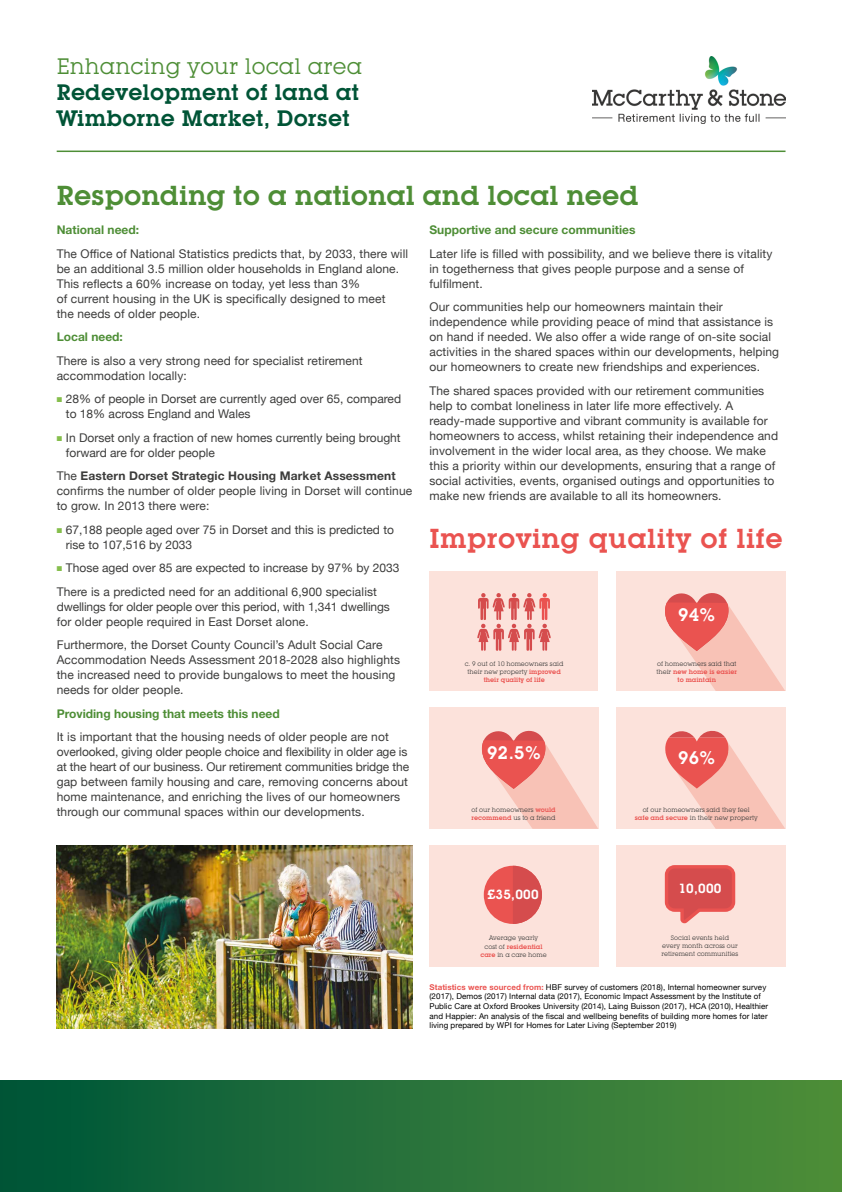
<style>
.page{position:relative;width:842px;height:1192px;background:#fff}
.page>*{position:absolute;margin:0;border:0;box-sizing:border-box;transform-origin:0 0}
.t1{font:600 27px "Lubalin Graph IT Cby BT";color:#4e8e36}
.t2{font:600 27px "Lubalin Graph IT Cby BT";letter-spacing:.02em;color:#ea5350}
.t3{font:600 22px/26.4px "Lubalin Graph IT Cby BT";letter-spacing:.01em;color:#005436}
.t4{font:22px "Lubalin Graph IT Cby BT";letter-spacing:.01em;color:#4e8e36}
.t5{font:600 17.9px "Lubalin Graph IT Cby BT";color:#fff}
.t6{font:600 13.1px "Lubalin Graph IT Cby BT";letter-spacing:.02em;color:#fff}
.t7{font:12px/15px "Helvetica Neue";letter-spacing:.01em;color:#3c3c3b}
.t8{font:12px/15px "Helvetica Neue";letter-spacing:-.01em;color:#3c3c3b}
.t9{font:700 12px "Helvetica Neue";color:#4e8e36}
.t10{font:8px/9.6px "Helvetica Neue";letter-spacing:.01em;color:#000}
.t11{font:6.35px/8.2px "Lubalin Graph IT Cby BT";color:#3c3c3b;text-align:center}
.s1{color:#85be4c}
.s2{font-weight:700}
.s3{font-weight:600;color:#ea5350}
.s4{font-weight:700;color:#ea5350}
</style>
<div class="page">
<img style="left:593px;top:57px;width:192px;height:67px">
<hr style="left:57px;top:151px;width:728px;height:1px;background:#4e8e36">
<div style="left:430px;top:845px;width:169px;height:122px;background:#fce2db"></div>
<div style="left:484px;top:866px;width:58px;height:58px;background:#ea5350;border-radius:50%"></div>
<svg style="left:513px;top:866px;width:29px;height:58px"></svg>
<div style="left:430px;top:571px;width:168px;height:120px;background:#fce2db"></div>
<svg style="left:477px;top:593px;width:74px;height:58px"></svg>
<div style="left:616px;top:845px;width:169px;height:122px;background:#fce2db"></div>
<svg style="left:664px;top:865px;width:72px;height:59px"></svg>
<div style="left:616px;top:571px;width:169px;height:120px;background:#fce2db"></div>
<svg style="left:665px;top:593px;width:120px;height:98px"></svg>
<div style="left:429px;top:708px;width:169px;height:121px;background:#fce2db"></div>
<svg style="left:482px;top:730px;width:116px;height:99px"></svg>
<div style="left:616px;top:708px;width:169px;height:121px;background:#fce2db"></div>
<svg style="left:665px;top:730px;width:120px;height:99px"></svg>
<div style="left:0;top:1080px;width:842px;height:112px;background:linear-gradient(to right,#005639,#508f3a)"></div>
<img style="left:57px;top:845px;width:355px;height:183px">
<h2 class="t4" style="left:57px;top:52px;width:307px">Enhancing your local area</h2>
<h2 class="t3" style="left:57px;top:79px;width:304px">Redevelopment of land at<br>Wimborne Market, Dorset</h2>
<h1 class="t1" style="left:57px;top:179px;width:583px">Responding to a national and local need</h1>
<p class="t9" style="left:57px;top:222px;width:84px">National need:</p>
<p class="t7" style="left:57px;top:246px;width:353px">The Office of National Statistics predicts that, by 2033, there will be an additional 3.5 million older households in England alone.<br>This reflects a 60% increase on today, yet less than 3%<br>of current housing in the UK is specifically designed to meet<br>the needs of older people.</p>
<p class="t9" style="left:57px;top:329px;width:68px">Local need:</p>
<p class="t7" style="left:57px;top:354px;width:308px">There is also a very strong need for specialist retirement accommodation locally:</p>
<p class="t7" style="left:66px;top:392px;width:337px;text-indent:-9px"><span class="s1">■</span> 28% of people in Dorset are currently aged over 65, compared to 18% across England and Wales</p>
<p class="t7" style="left:66px;top:430px;width:336px;text-indent:-9px"><span class="s1">■</span> In Dorset only a fraction of new homes currently being brought forward are for older people</p>
<p class="t7" style="left:57px;top:469px;width:357px">The <span class="s2">Eastern Dorset Strategic Housing Market Assessment </span>confirms the number of older people living in Dorset will continue to grow. In 2013 there were:</p>
<p class="t7" style="left:66px;top:523px;width:330px;text-indent:-9px"><span class="s1">■</span> 67,188 people aged over 75 in Dorset and this is predicted to rise to 107,516 by 2033</p>
<p class="t7" style="left:57px;top:557px;width:344px;line-height:23.5px"><span class="s1">■</span> Those aged over 85 are expected to increase by 97% by 2033<br>There is a predicted need for an additional 6,900 specialist</p>
<p class="t8" style="left:57px;top:600px;width:335px">dwellings for older people over this period, with 1,341 dwellings for older people required in East Dorset alone.</p>
<p class="t7" style="left:57px;top:638px;width:345px">Furthermore, the Dorset County Council’s Adult Social Care Accommodation Needs Assessment 2018-2028 also highlights the increased need to provide bungalows to meet the housing needs for older people.</p>
<p class="t9" style="left:57px;top:706px;width:225px">Providing housing that meets this need</p>
<p class="t7" style="left:57px;top:730px;width:354px">It is important that the housing needs of older people are not overlooked, giving older people choice and flexibility in older age is at the heart of our business. Our retirement communities bridge the gap between family housing and care, removing concerns about home maintenance, and enriching the lives of our homeowners through our communal spaces within our developments.</p>
<p class="t9" style="left:429px;top:222px;width:207px">Supportive and secure communities</p>
<p class="t7" style="left:429px;top:247px;width:344px">Later life is filled with possibility, and we believe there is vitality in togetherness that gives people purpose and a sense of fulfilment.</p>
<p class="t7" style="left:429px;top:300px;width:351px">Our communities help our homeowners maintain their independence while providing peace of mind that assistance is on hand if needed. We also offer a wide range of on-site social activities in the shared spaces within our developments, helping our homeowners to create new friendships and experiences.</p>
<p class="t7" style="left:429px;top:384px;width:350px">The shared spaces provided with our retirement communities help to combat loneliness in later life more effectively. A ready-made supportive and vibrant community is available for homeowners to access, whilst retaining their independence and involvement in the wider local area, as they choose. We make this a priority within our developments, ensuring that a range of social activities, events, organised outings and opportunities to make new friends are available to all its homeowners.</p>
<h1 class="t2" style="left:429px;top:522px;width:355px">Improving quality of life</h1>
<h3 class="t5" style="left:678px;top:604px;width:39px">94%</h3>
<p class="t11" style="left:465px;top:659px;width:100px">c. 9 out of 10 homeowners said their new property <span class="s3">improved their quality of life</span></p>
<p class="t11" style="left:656px;top:659px;width:82px">of homeowners said that their <span class="s3">new home is easier to maintain</span></p>
<h3 class="t5" style="left:487px;top:741px;width:55px">92.5%</h3>
<h3 class="t5" style="left:678px;top:747px;width:39px">96%</h3>
<p class="t11" style="left:471px;top:806px;width:86px;text-align:left">of our homeowners <span class="s3">would recommend</span> us to a friend</p>
<p class="t11" style="left:635px;top:806px;width:124px">of our homeowners said they feel<br><span class="s3">safe and secure</span> in their new property</p>
<p class="t6" style="left:488px;top:886px;width:52px">£35,000</p>
<p class="t11" style="left:480px;top:934px;width:68px">Average yearly<br>cost of <span class="s3">residential care</span> in a care home</p>
<p class="t6" style="left:678px;top:880px;width:45px">10,000</p>
<p class="t11" style="left:662px;top:933px;width:78px">Social events held every month across our retirement communities</p>
<p class="t10" style="left:429px;top:983px;width:340px"><span class="s4">Statistics were sourced from:</span> HBF survey of customers (2018), Internal homeowner survey (2017), Demos (2017) Internal data (2017), Economic Impact Assessment by the Institute of Public Care at Oxford Brookes University (2014), Laing Buisson (2017), HCA (2010), Healthier and Happier: An analysis of the fiscal and wellbeing benefits of building more homes for later living prepared by WPI for Homes for Later Living (September 2019)</p>
</div>
